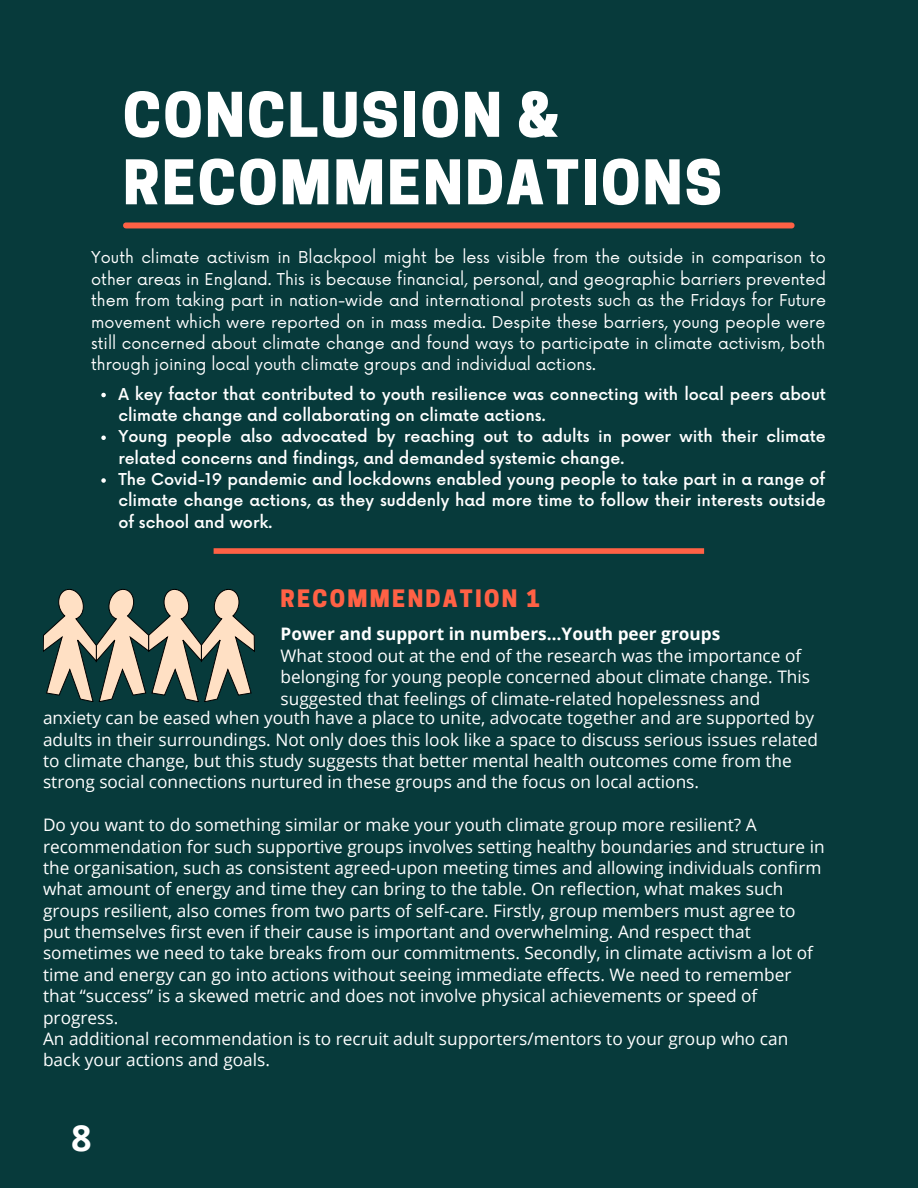
<style>
.page{position:relative;width:918px;height:1188px;background:#073a3b}
.page>*{position:absolute;margin:0;border:0;box-sizing:border-box;transform-origin:0 0}
.t1{font:800 57.75px/67.5px "Cooper Hewitt";letter-spacing:.04em;color:#fff}
.t2{font:700 36px "Open Sans";color:#fff}
.t3{font:800 22.5px "Cooper Hewitt";letter-spacing:.1em;color:#ff6145}
.t4{font:17.25px/21.3px "Open Sans";color:#fff}
.t5{font:700 17.25px "Open Sans";color:#fff}
.t6{font:15.9px/21.3px "Now";color:#fff;text-align:justify}
.t7{font:500 15.9px/21.3px "Now";color:#fff}
</style>
<div class="page">
<div style="left:126px;top:223px;width:666px;height:5px;background:#ff6145"></div>
<div style="left:214px;top:548px;width:490px;height:6px;background:#ff6145"></div>
<svg style="left:43px;top:589px;width:212px;height:113px"></svg>
<svg style="left:101px;top:393px;width:5px;height:4px"></svg>
<svg style="left:101px;top:436px;width:5px;height:4px"></svg>
<svg style="left:101px;top:478px;width:5px;height:5px"></svg>
<h1 class="t1" style="left:123px;top:89px;width:600px">CONCLUSION &amp;<br>RECOMMENDATIONS</h1>
<p class="t6" style="left:91px;top:248px;width:736px">Youth climate activism in Blackpool might be less visible from the outside in comparison to other areas in England. This is because financial, personal, and geographic barriers prevented them from taking part in nation-wide and international protests such as the Fridays for Future movement which were reported on in mass media. Despite these barriers, young people were still concerned about climate change and found ways to participate in climate activism, both through joining local youth climate groups and individual actions.</p>
<p class="t7" style="left:118px;top:384px;width:709px">A key factor that contributed to youth resilience was connecting with local peers about climate change and collaborating on climate actions.<br>Young people also advocated by reaching out to adults in power with their climate related concerns and findings, and demanded systemic change.<br>The Covid-19 pandemic and lockdowns enabled young people to take part in a range of climate change actions, as they suddenly had more time to follow their interests outside of school and work.</p>
<h3 class="t3" style="left:281px;top:590px;width:261px">RECOMMENDATION 1</h3>
<p class="t5" style="left:281px;top:622px;width:441px">Power and support in numbers…Youth peer groups</p>
<p class="t4" style="left:281px;top:645px;width:531px">What stood out at the end of the research was the importance of belonging for young people concerned about climate change. This suggested that feelings of climate-related hopelessness and</p>
<p class="t4" style="left:43px;top:707px;width:776px">anxiety can be eased when youth have a place to unite, advocate together and are supported by adults in their surroundings. Not only does this look like a space to discuss serious issues related to climate change, but this study suggests that better mental health outcomes come from the strong social connections nurtured in these groups and the focus on local actions.</p>
<p class="t4" style="left:43px;top:814px;width:783px">Do you want to do something similar or make your youth climate group more resilient? A recommendation for such supportive groups involves setting healthy boundaries and structure in the organisation, such as consistent agreed-upon meeting times and allowing individuals confirm what amount of energy and time they can bring to the table. On reflection, what makes such groups resilient, also comes from two parts of self-care. Firstly, group members must agree to put themselves first even if their cause is important and overwhelming. And respect that sometimes we need to take breaks from our commitments. Secondly, in climate activism a lot of time and energy can go into actions without seeing immediate effects. We need to remember that “success” is a skewed metric and does not involve physical achievements or speed of progress.<br>An additional recommendation is to recruit adult supporters/mentors to your group who can back your actions and goals.</p>
<h2 class="t2" style="left:71px;top:1112px;width:22px">8</h2>
</div>
